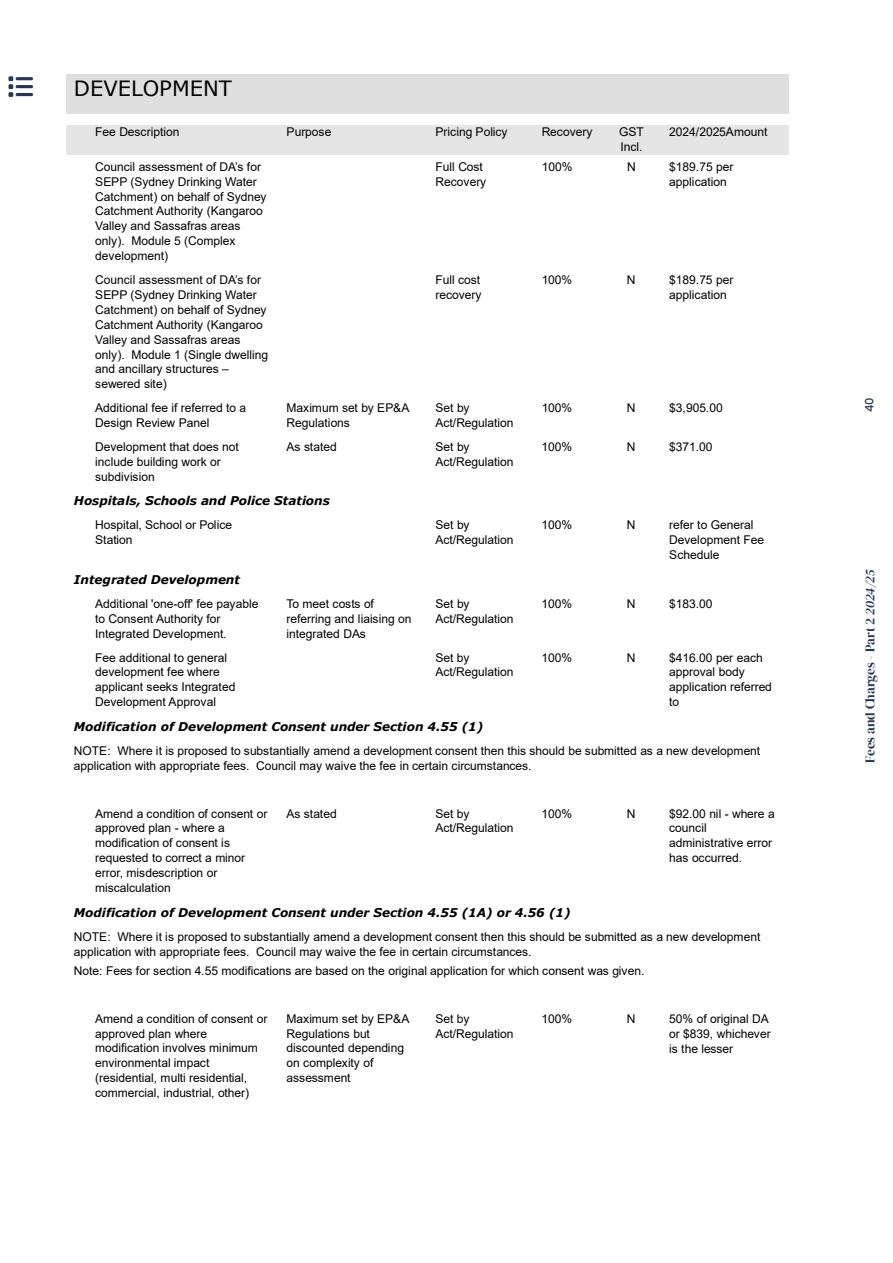
<style>
.page{position:relative;width:893px;height:1263px;background:#fff}
.page>*{position:absolute;margin:0;border:0;box-sizing:border-box;transform-origin:0 0}
.t1{font:21px "Verdana";color:#000}
.t2{font:13.2px "DM Serif Display";color:#263753}
.t3{font:12px/14.9px "Arial";letter-spacing:-.005em;color:#000}
.t4{font:italic 700 12px "Verdana";color:#000}
.t5{font:500 11.4px "Poppins";color:#263753}
.s1{font-style:italic}
</style>
<div class="page">
<div style="left:66px;top:75px;width:723px;height:39px;background:#dfdfdf"></div>
<div style="left:66px;top:125px;width:21px;height:30px;background:#e5e5e5"></div>
<div style="left:87px;top:125px;width:191px;height:30px;background:#e5e5e5"></div>
<div style="left:278px;top:125px;width:149px;height:30px;background:#e5e5e5"></div>
<div style="left:427px;top:125px;width:107px;height:30px;background:#e5e5e5"></div>
<div style="left:534px;top:125px;width:68px;height:30px;background:#e5e5e5"></div>
<div style="left:602px;top:125px;width:59px;height:30px;background:#e5e5e5"></div>
<div style="left:661px;top:125px;width:128px;height:30px;background:#e5e5e5"></div>
<svg style="left:8px;top:76px;width:25px;height:21px"></svg>
<h1 class="t1" style="left:74px;top:74px;width:159px">DEVELOPMENT</h1>
<p class="t3" style="left:95px;top:125px;width:86px">Fee Description</p>
<p class="t3" style="left:287px;top:125px;width:46px">Purpose</p>
<p class="t3" style="left:435px;top:125px;width:74px">Pricing Policy</p>
<p class="t3" style="left:542px;top:125px;width:52px">Recovery</p>
<p class="t3" style="left:619px;top:125px;width:26px">GST<br>Incl.</p>
<p class="t3" style="left:669px;top:125px;width:100px">2024/2025Amount</p>
<p class="t3" style="left:95px;top:159px;width:173px">Council assessment of DA’s for<br>SEPP (Sydney Drinking Water<br>Catchment) on behalf of Sydney<br>Catchment Authority (Kangaroo<br>Valley and Sassafras areas only). Module 5 (Complex development)</p>
<p class="t3" style="left:435px;top:159px;width:52px">Full Cost<br>Recovery</p>
<p class="t3" style="left:542px;top:159px;width:32px">100%</p>
<p class="t3" style="left:627px;top:159px;width:10px">N</p>
<p class="t3" style="left:669px;top:159px;width:66px">$189.75 per application</p>
<p class="t3" style="left:95px;top:272px;width:175px">Council assessment of DA’s for<br>SEPP (Sydney Drinking Water<br>Catchment) on behalf of Sydney<br>Catchment Authority (Kangaroo<br>Valley and Sassafras areas only). Module 1 (Single dwelling and ancillary structures – sewered site)</p>
<p class="t3" style="left:435px;top:272px;width:48px">Full cost recovery</p>
<p class="t3" style="left:542px;top:272px;width:32px">100%</p>
<p class="t3" style="left:627px;top:272px;width:10px">N</p>
<p class="t3" style="left:669px;top:272px;width:66px">$189.75 per application</p>
<p class="t3" style="left:95px;top:401px;width:153px">Additional fee if referred to a<br>Design Review Panel</p>
<p class="t3" style="left:287px;top:401px;width:124px">Maximum set by EP&amp;A<br>Regulations</p>
<p class="t3" style="left:435px;top:401px;width:80px">Set by<br>Act/Regulation</p>
<p class="t3" style="left:542px;top:401px;width:32px">100%</p>
<p class="t3" style="left:627px;top:401px;width:10px">N</p>
<p class="t3" style="left:669px;top:401px;width:55px">$3,905.00</p>
<p class="t3" style="left:95px;top:439px;width:145px">Development that does not include building work or subdivision</p>
<p class="t3" style="left:287px;top:439px;width:52px">As stated</p>
<p class="t3" style="left:435px;top:439px;width:80px">Set by<br>Act/Regulation</p>
<p class="t3" style="left:542px;top:439px;width:32px">100%</p>
<p class="t3" style="left:627px;top:439px;width:10px">N</p>
<p class="t3" style="left:669px;top:439px;width:45px">$371.00</p>
<p class="t4" style="left:74px;top:492px;width:257px">Hospitals, Schools and Police Stations</p>
<p class="t3" style="left:95px;top:518px;width:139px">Hospital, School or Police<br>Station</p>
<p class="t3" style="left:435px;top:518px;width:80px">Set by<br>Act/Regulation</p>
<p class="t3" style="left:542px;top:518px;width:32px">100%</p>
<p class="t3" style="left:627px;top:518px;width:10px">N</p>
<p class="t3" style="left:669px;top:518px;width:96px">refer to General<br>Development Fee<br>Schedule</p>
<p class="t4" style="left:74px;top:571px;width:168px">Integrated Development</p>
<p class="t3" style="left:95px;top:596px;width:165px">Additional 'one-off' fee payable to Consent Authority for<br>Integrated Development.</p>
<p class="t3" style="left:287px;top:596px;width:126px">To meet costs of referring and liaising on integrated DAs</p>
<p class="t3" style="left:435px;top:596px;width:80px">Set by<br>Act/Regulation</p>
<p class="t3" style="left:542px;top:596px;width:32px">100%</p>
<p class="t3" style="left:627px;top:596px;width:10px">N</p>
<p class="t3" style="left:669px;top:596px;width:45px">$183.00</p>
<p class="t3" style="left:95px;top:650px;width:142px">Fee additional to general development fee where applicant seeks Integrated<br>Development Approval</p>
<p class="t3" style="left:435px;top:650px;width:80px">Set by<br>Act/Regulation</p>
<p class="t3" style="left:542px;top:650px;width:32px">100%</p>
<p class="t3" style="left:627px;top:650px;width:10px">N</p>
<p class="t3" style="left:669px;top:650px;width:104px">$416.00 per each approval body application referred to</p>
<p class="t4" style="left:74px;top:718px;width:411px">Modification of Development Consent under Section 4.55 (1)</p>
<p class="t3" style="left:74px;top:743px;width:688px">NOTE: Where it is proposed to substantially amend a development consent then this should be submitted as a new development application with appropriate fees. Council may waive the fee in certain circumstances.</p>
<p class="t3" style="left:95px;top:806px;width:174px">Amend a condition of consent or approved plan - where a modification of consent is requested to correct a minor error, misdescription or miscalculation</p>
<p class="t3" style="left:286px;top:806px;width:52px">As stated</p>
<p class="t3" style="left:435px;top:806px;width:80px">Set by<br>Act/Regulation</p>
<p class="t3" style="left:542px;top:806px;width:32px">100%</p>
<p class="t3" style="left:627px;top:806px;width:10px">N</p>
<p class="t3" style="left:669px;top:806px;width:107px">$92.00 nil - where a council administrative error has occurred.</p>
<p class="t4" style="left:74px;top:904px;width:498px">Modification of Development Consent under Section 4.55 (1A) or 4.56 (1)</p>
<p class="t3" style="left:74px;top:929px;width:688px">NOTE: Where it is proposed to substantially amend a development consent then this should be submitted as a new development application with appropriate fees. Council may waive the fee in certain circumstances.</p>
<p class="t3" style="left:74px;top:963px;width:572px">Note: Fees for section 4.55 modifications are based on the original application for which consent was given.</p>
<p class="t3" style="left:95px;top:1011px;width:174px">Amend a condition of consent or approved plan where modification involves minimum environmental impact (residential, multi residential, commercial, industrial, other)</p>
<p class="t3" style="left:286px;top:1011px;width:124px">Maximum set by EP&amp;A<br>Regulations but discounted depending on complexity of assessment</p>
<p class="t3" style="left:435px;top:1011px;width:80px">Set by<br>Act/Regulation</p>
<p class="t3" style="left:542px;top:1011px;width:32px">100%</p>
<p class="t3" style="left:627px;top:1011px;width:10px">N</p>
<p class="t3" style="left:669px;top:1011px;width:103px">50% of original DA or $839, whichever is the lesser</p>
<p class="t5" style="left:863px;top:412px;width:16px;rotate:-90deg">40</p>
<p class="t2" style="left:862px;top:762px;width:195px;rotate:-90deg">Fees and Charges - Part 2 <span class="s1">2024/25</span></p>
</div>
